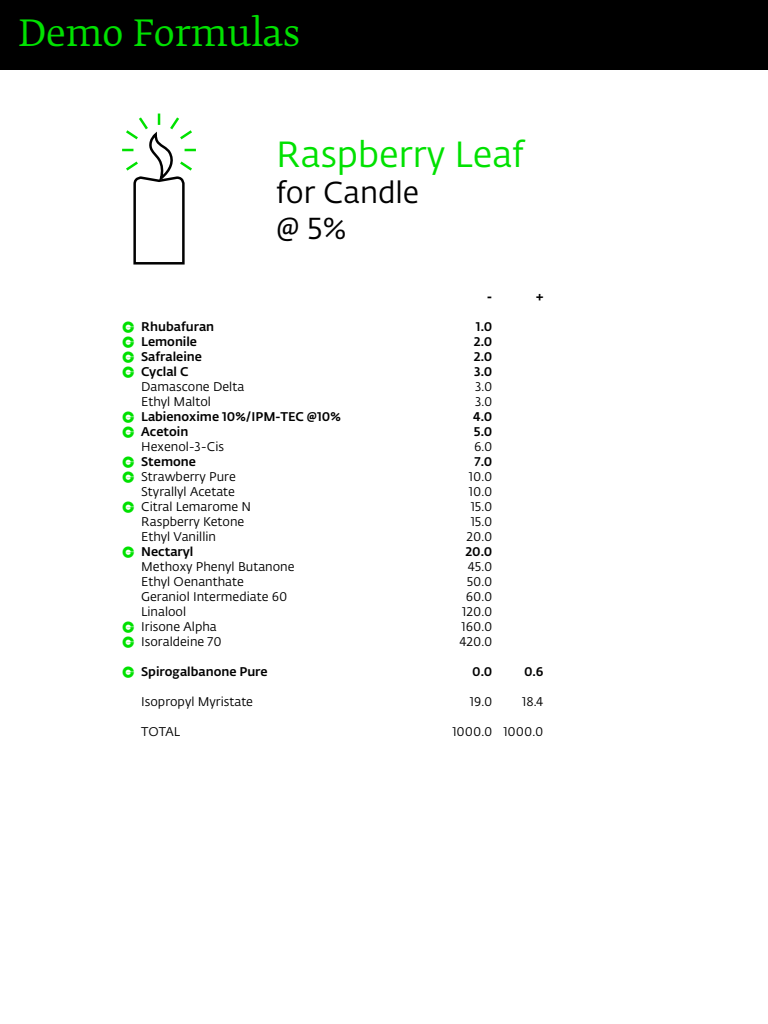
<style>
.page{position:relative;width:768px;height:1024px;background:#fff}
.page>*{position:absolute;margin:0;border:0;box-sizing:border-box;transform-origin:0 0}
.t1{font:36px "Fedra Sans Alt Pro Book LF";color:#00e100}
.t2{font:36px "Fedra Serif B Pro";color:#00e100}
.t3{font:30px/36px "Fedra Sans Alt Pro Book LF";color:#000}
.t4{font:12.5px/15px "Fedra Sans Alt Pro Book LF";color:#000}
.t5{font:12.5px/15px "Fedra Sans Alt Pro Med LF";color:#000}
.t6{font:12.5px/15px "Givaubats";color:#00e100}
.t7{font:12.5px "Fedra Sans Alt Pro Bold LF";color:#000}
</style>
<div class="page">
<div style="left:0;top:0;width:768px;height:70px;background:#000"></div>
<svg style="left:122px;top:114px;width:74px;height:151px"></svg>
<h1 class="t2" style="left:18px;top:13px;width:284px">Demo Formulas</h1>
<h1 class="t1" style="left:276px;top:129px;width:249px">Raspberry Leaf</h1>
<h2 class="t3" style="left:276px;top:174px;width:145px">for Candle @ 5%</h2>
<p class="t6" style="left:122px;top:322px;width:14px;text-align:justify">N N N N</p>
<p class="t6" style="left:122px;top:412px;width:14px">N<br>N</p>
<p class="t6" style="left:122px;top:457px;width:14px">N<br>N</p>
<p class="t6" style="left:122px;top:502px;width:14px">N</p>
<p class="t6" style="left:122px;top:547px;width:14px">N</p>
<p class="t5" style="left:141px;top:318px;width:75px">Rhubafuran<br>Lemonile<br>Safraleine<br>Cyclal C</p>
<p class="t4" style="left:141px;top:378px;width:105px">Damascone Delta<br>Ethyl Maltol</p>
<p class="t5" style="left:141px;top:408px;width:201px">Labienoxime 10%/IPM-TEC @10%<br>Acetoin</p>
<p class="t4" style="left:141px;top:438px;width:84px">Hexenol-3-Cis</p>
<p class="t5" style="left:141px;top:453px;width:56px">Stemone</p>
<p class="t4" style="left:141px;top:468px;width:112px">Strawberry Pure<br>Styrallyl Acetate<br>Citral Lemarome N<br>Raspberry Ketone<br>Ethyl Vanillin</p>
<p class="t5" style="left:141px;top:543px;width:54px">Nectaryl</p>
<p class="t4" style="left:141px;top:558px;width:155px">Methoxy Phenyl Butanone<br>Ethyl Oenanthate<br>Geraniol Intermediate 60<br>Linalool<br>Irisone Alpha<br>Isoraldeine 70</p>
<p class="t5" style="left:141px;top:663px;width:128px">Spirogalbanone Pure</p>
<p class="t4" style="left:141px;top:693px;width:113px">Isopropyl Myristate</p>
<p class="t4" style="left:141px;top:723px;width:40px">TOTAL</p>
<p class="t6" style="left:122px;top:622px;width:14px">N<br>N</p>
<p class="t6" style="left:122px;top:667px;width:14px">N</p>
<p class="t7" style="left:487px;top:286px;width:7px">-</p>
<p class="t5" style="left:474px;top:318px;width:20px;text-align:justify">1.0<br>2.0<br>2.0<br>3.0</p>
<p class="t4" style="left:475px;top:378px;width:19px">3.0<br>3.0</p>
<p class="t5" style="left:473px;top:408px;width:21px">4.0<br>5.0</p>
<p class="t4" style="left:474px;top:438px;width:20px">6.0</p>
<p class="t5" style="left:475px;top:453px;width:19px">7.0</p>
<p class="t4" style="left:467px;top:468px;width:27px;text-align:center">10.0<br>10.0<br>15.0<br>15.0<br>20.0</p>
<p class="t5" style="left:465px;top:543px;width:29px">20.0</p>
<p class="t4" style="left:459px;top:558px;width:35px;text-align:right">45.0<br>50.0<br>60.0<br>120.0<br>160.0<br>420.0</p>
<p class="t5" style="left:472px;top:663px;width:22px">0.0</p>
<p class="t4" style="left:470px;top:693px;width:24px">19.0</p>
<p class="t4" style="left:452px;top:723px;width:42px">1000.0</p>
<p class="t7" style="left:536px;top:286px;width:9px">+</p>
<p class="t5" style="left:524px;top:663px;width:21px">0.6</p>
<p class="t4" style="left:522px;top:693px;width:23px">18.4</p>
<p class="t4" style="left:503px;top:723px;width:42px">1000.0</p>
</div>
